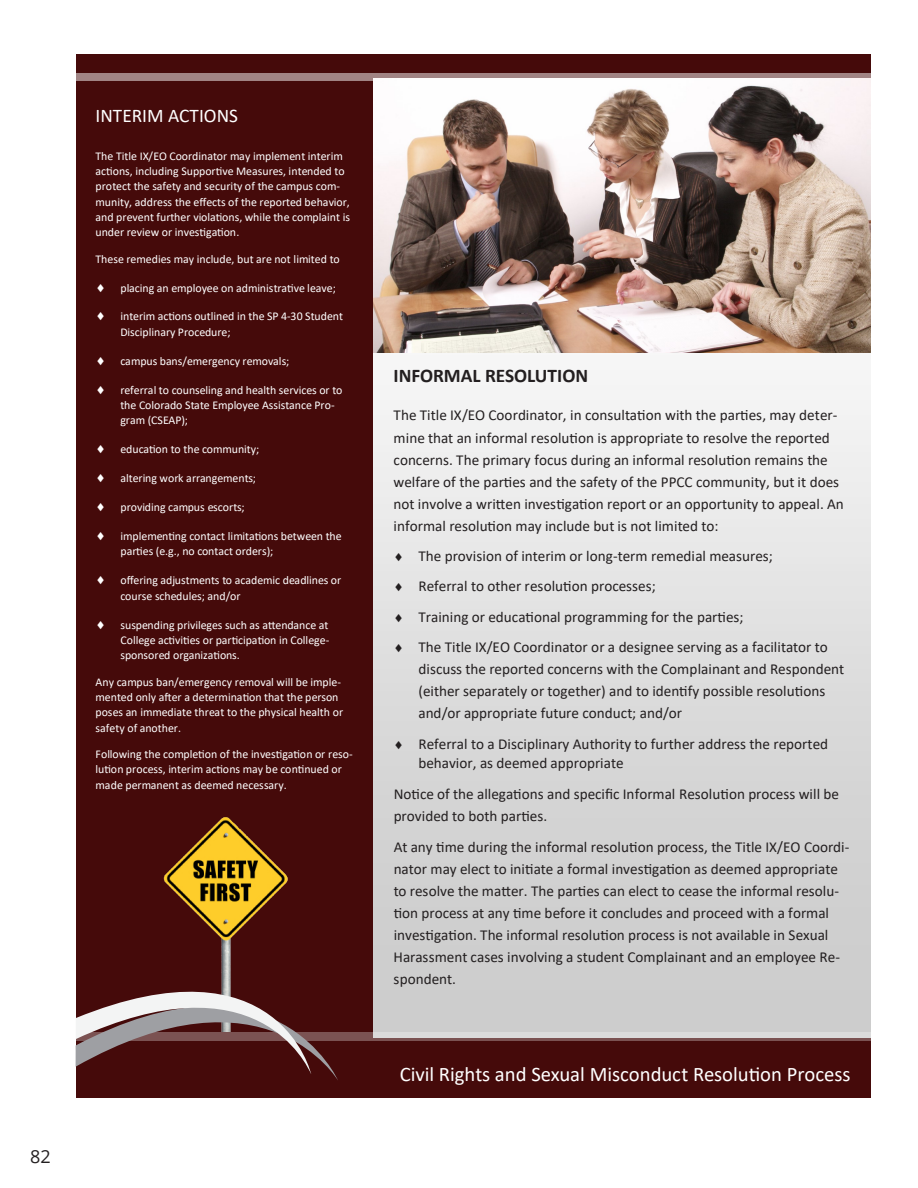
<style>
.page{position:relative;width:918px;height:1188px;background:#fff}
.page>*{position:absolute;margin:0;border:0;box-sizing:border-box;transform-origin:0 0}
.t1{font:20.7px "Calibri";letter-spacing:-.005em;color:#fff}
.t2{font:700 19.35px "Calibri";letter-spacing:-.005em;color:#231f20}
.t3{font:19.35px "Calibri";color:#fff}
.Acronyms{font:18px "Open Sans";color:#231f20}
.t4{font:15.15px/22px "Calibri";color:#231f20}
.t5{font:11.85px/15.3px "Calibri";color:#fff}
</style>
<div class="page">
<div style="left:76px;top:54px;width:794px;height:1043px;background:#450a0a"></div>
<div style="left:76px;top:73px;width:794px;height:8px;background:#fff;opacity:.5"></div>
<svg style="left:374px;top:352px;width:496px;height:681px"></svg>
<img style="left:373px;top:79px;width:497px;height:273px">
<img style="left:163px;top:817px;width:125px;height:118px">
<div style="left:76px;top:1033px;width:794px;height:8px;background:#fff;opacity:.3"></div>
<svg style="left:76px;top:935px;width:262px;height:145px"></svg>
<p class="Acronyms" style="left:30px;top:1144px;width:22px">82</p>
<p class="t3" style="left:95px;top:102px;width:144px">INTERIM ACTIONS</p>
<p class="t5" style="left:95px;top:148px;width:256px">The Title IX/EO Coordinator may implement interim actions, including Supportive Measures, intended to protect the safety and security of the campus com&shy;munity, address the effects of the reported behavior, and prevent further violations, while the complaint is under review or investigation.</p>
<p class="t5" style="left:95px;top:251px;width:246px">These remedies may include, but are not limited to</p>
<p class="t5" style="left:95px;top:280px;width:242px">◻ placing an employee on administrative leave;</p>
<p class="t5" style="left:120px;top:308px;width:224px;text-indent:-25px">◻ interim actions outlined in the SP 4-30 Student<br>Disciplinary Procedure;</p>
<p class="t5" style="left:95px;top:353px;width:195px">◻ campus bans/emergency removals;</p>
<p class="t5" style="left:120px;top:382px;width:224px;text-indent:-25px">◻ referral to counseling and health services or to the Colorado State Employee Assistance Pro&shy;gram (CSEAP);</p>
<p class="t5" style="left:95px;top:441px;width:165px">◻ education to the community;</p>
<p class="t5" style="left:95px;top:470px;width:162px">◻ altering work arrangements;</p>
<p class="t5" style="left:95px;top:499px;width:151px">◻ providing campus escorts;</p>
<p class="t5" style="left:120px;top:528px;width:223px;text-indent:-25px">◻ implementing contact limitations between the parties (e.g., no contact orders);</p>
<p class="t5" style="left:120px;top:572px;width:223px;text-indent:-25px">◻ offering adjustments to academic deadlines or course schedules; and/or</p>
<p class="t5" style="left:120px;top:617px;width:211px;text-align:justify;text-indent:-25px">◻ suspending privileges such as attendance at College activities or participation in College&shy;sponsored organizations.</p>
<p class="t5" style="left:95px;top:674px;width:249px">Any campus ban/emergency removal will be imple&shy;mented only after a determination that the person poses an immediate threat to the physical health or safety of another.</p>
<p class="t5" style="left:95px;top:746px;width:259px">Following the completion of the investigation or reso&shy;lution process, interim actions may be continued or made permanent as deemed necessary.</p>
<p class="t2" style="left:394px;top:362px;width:196px">INFORMAL RESOLUTION</p>
<p class="t4" style="left:394px;top:404px;width:452px">The Title IX/EO Coordinator, in consultation with the parties, may deter&shy;mine that an informal resolution is appropriate to resolve the reported concerns. The primary focus during an informal resolution remains the welfare of the parties and the safety of the PPCC community, but it does not involve a written investigation report or an opportunity to appeal. An informal resolution may include but is not limited to:</p>
<p class="t4" style="left:394px;top:545px;width:381px">◻ The provision of interim or long-term remedial measures;</p>
<p class="t4" style="left:394px;top:575px;width:264px">◻ Referral to other resolution processes;</p>
<p class="t4" style="left:394px;top:605px;width:351px">◻ Training or educational programming for the parties;</p>
<p class="t4" style="left:419px;top:636px;width:427px;text-indent:-25px">◻ The Title IX/EO Coordinator or a designee serving as a facilitator to discuss the reported concerns with the Complainant and Respondent (either separately or together) and to identify possible resolutions and/or appropriate future conduct; and/or</p>
<p class="t4" style="left:419px;top:733px;width:411px;line-height:19.6px;text-indent:-25px">◻ Referral to a Disciplinary Authority to further address the reported behavior, as deemed appropriate</p>
<p class="t4" style="left:394px;top:783px;width:447px">Notice of the allegations and specific Informal Resolution process will be provided to both parties.</p>
<p class="t4" style="left:394px;top:835px;width:457px">At any time during the informal resolution process, the Title IX/EO Coordi&shy;nator may elect to initiate a formal investigation as deemed appropriate to resolve the matter. The parties can elect to cease the informal resolu&shy;tion process at any time before it concludes and proceed with a formal investigation. The informal resolution process is not available in Sexual Harassment cases involving a student Complainant and an employee Re&shy;spondent.</p>
<p class="t1" style="left:400px;top:1060px;width:452px">Civil Rights and Sexual Misconduct Resolution Process</p>
</div>
